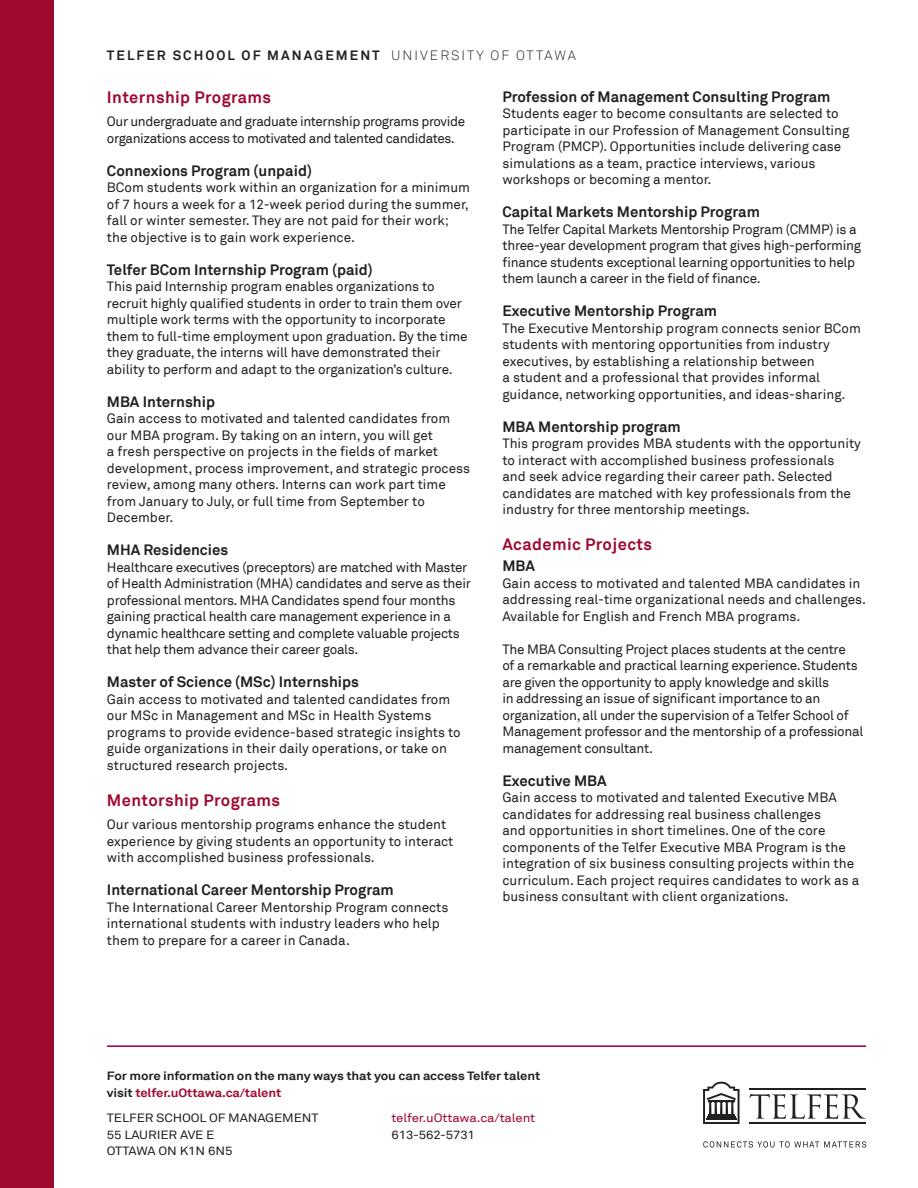
<style>
.page{position:relative;width:918px;height:1188px;background:#fff}
.page>*{position:absolute;margin:0;border:0;box-sizing:border-box;transform-origin:0 0}
.red_header{font:700 16.5px "Akkurat";letter-spacing:.025em;color:#a00a2f}
.t1{font:700 15px "Akkurat";color:#231f20}
.t2{font:13.5px/16.5px "Akkurat";color:#231f20}
.t3{font:13.5px/16.5px "Akkurat";letter-spacing:-.02em;color:#231f20}
.t4{font:13.5px/16.5px "Akkurat";letter-spacing:-.03em;color:#231f20}
.t5{font:700 13.5px "Akkurat";letter-spacing:.15em;color:#231f20}
.NAMES{font:700 12px/16.5px "Akkurat";letter-spacing:-.01em;color:#231f20;scale:1.1 1}
.NAMES-2{font:12px "Akkurat";letter-spacing:-.01em;color:#231f20;scale:1.1 1}
.NAMES-3{font:12px "Akkurat";letter-spacing:-.01em;color:#a00a2f;scale:1.1 1}
.s1{font-weight:300}
.s2{color:#a00a2f}
</style>
<div class="page">
<div style="left:0;top:0;width:54px;height:1188px;background:#a00a2f"></div>
<hr style="left:107px;top:1045px;width:759px;height:2px;background:#98012d">
<svg style="left:703px;top:1141px;width:163px;height:7px"></svg>
<hr style="left:750px;top:1089px;width:116px;height:1px;background:#231f20">
<hr style="left:750px;top:1123px;width:116px;height:1px;background:#231f20">
<svg style="left:703px;top:1082px;width:37px;height:42px"></svg>
<svg style="left:750px;top:1094px;width:116px;height:25px"></svg>
<p class="t5" style="left:107px;top:47px;width:471px">TELFER SCHOOL OF MANAGEMENT <span class="s1">UNIVERSITY OF OTTAWA</span></p>
<p class="t1" style="left:502px;top:87px;width:330px">Profession of Management Consulting Program</p>
<p class="t2" style="left:502px;top:106px;width:349px">Students eager to become consultants are selected to participate in our Profession of Management Consulting Program (PMCP). Opportunities include delivering case simulations as a team, practice interviews, various workshops or becoming a mentor.</p>
<p class="t1" style="left:502px;top:203px;width:259px">Capital Markets Mentorship Program</p>
<p class="t3" style="left:502px;top:221px;width:360px">The Telfer Capital Markets Mentorship Program (CMMP) is a three-year development program that gives high‑performing finance students exceptional learning opportunities to help them launch a career in the field of finance.</p>
<p class="t1" style="left:502px;top:302px;width:216px">Executive Mentorship Program</p>
<p class="t2" style="left:502px;top:320px;width:360px">The Executive Mentorship program connects senior BCom students with mentoring opportunities from industry executives, by establishing a relationship between<br>a student and a professional that provides informal guidance, networking opportunities, and ideas-sharing.</p>
<p class="t1" style="left:502px;top:417px;width:180px">MBA Mentorship program</p>
<p class="t2" style="left:502px;top:436px;width:360px">This program provides MBA students with the opportunity to interact with accomplished business professionals and seek advice regarding their career path. Selected candidates are matched with key professionals from the industry for three mentorship meetings.</p>
<p class="red_header" style="left:502px;top:534px;width:151px">Academic Projects</p>
<p class="t1" style="left:502px;top:557px;width:34px">MBA</p>
<p class="t2" style="left:502px;top:575px;width:365px">Gain access to motivated and talented MBA candidates in addressing real-time organizational needs and challenges.<br>Available for English and French MBA programs.</p>
<p class="t3" style="left:502px;top:641px;width:362px">The MBA Consulting Project places students at the centre<br>of a remarkable and practical learning experience. Students are given the opportunity to apply knowledge and skills<br>in addressing an issue of significant importance to an organization, all under the supervision of a Telfer School of Management professor and the mentorship of a professional management consultant.</p>
<p class="t1" style="left:502px;top:771px;width:106px">Executive MBA</p>
<p class="t2" style="left:502px;top:790px;width:358px">Gain access to motivated and talented Executive MBA candidates for addressing real business challenges<br>and opportunities in short timelines. One of the core components of the Telfer Executive MBA Program is the integration of six business consulting projects within the curriculum. Each project requires candidates to work as a business consultant with client organizations.</p>
<p class="red_header" style="left:107px;top:87px;width:166px">Internship Programs</p>
<p class="t4" style="left:107px;top:114px;width:360px">Our undergraduate and graduate internship programs provide organizations access to motivated and talented candidates.</p>
<p class="t1" style="left:107px;top:161px;width:207px">Connexions Program (unpaid)</p>
<p class="t2" style="left:107px;top:180px;width:365px">BCom students work within an organization for a minimum of 7 hours a week for a 12-week period during the summer, fall or winter semester. They are not paid for their work; the objective is to gain work experience.</p>
<p class="t1" style="left:107px;top:260px;width:267px">Telfer BCom Internship Program (paid)</p>
<p class="t2" style="left:107px;top:279px;width:362px">This paid Internship program enables organizations to recruit highly qualified students in order to train them over multiple work terms with the opportunity to incorporate them to full-time employment upon graduation. By the time they graduate, the interns will have demonstrated their ability to perform and adapt to the organization’s culture.</p>
<p class="t1" style="left:107px;top:392px;width:110px">MBA Internship</p>
<p class="t2" style="left:107px;top:411px;width:365px">Gain access to motivated and talented candidates from our MBA program. By taking on an intern, you will get<br>a fresh perspective on projects in the fields of market development, process improvement, and strategic process review, among many others. Interns can work part time from January to July, or full time from September to December.</p>
<p class="t1" style="left:107px;top:540px;width:123px">MHA Residencies</p>
<p class="t3" style="left:107px;top:559px;width:366px">Healthcare executives (preceptors) are matched with Master of Health Administration (MHA) candidates and serve as their professional mentors. MHA Candidates spend four months gaining practical health care management experience in a dynamic healthcare setting and complete valuable projects that help them advance their career goals.</p>
<p class="t1" style="left:107px;top:672px;width:254px">Master of Science (MSc) Internships</p>
<p class="t2" style="left:107px;top:691px;width:355px">Gain access to motivated and talented candidates from our MSc in Management and MSc in Health Systems programs to provide evidence-based strategic insights to guide organizations in their daily operations, or take on structured research projects.</p>
<p class="red_header" style="left:107px;top:790px;width:175px">Mentorship Programs</p>
<p class="t2" style="left:107px;top:816px;width:348px">Our various mentorship programs enhance the student experience by giving students an opportunity to interact with accomplished business professionals.</p>
<p class="t1" style="left:107px;top:880px;width:288px">International Career Mentorship Program</p>
<p class="t2" style="left:107px;top:899px;width:343px">The International Career Mentorship Program connects international students with industry leaders who help them to prepare for a career in Canada.</p>
<p class="NAMES" style="left:107px;top:1068px;width:395px">For more information on the many ways that you can access Telfer talent visit <span class="s2">telfer.uOttawa.ca/talent</span></p>
<p class="NAMES-3" style="left:392px;top:1111px;width:132px">telfer.uOttawa.ca/talent</p>
<p class="NAMES-2" style="left:392px;top:1127px;width:77px">613-562-5731</p>
<p class="NAMES-2" style="left:107px;top:1111px;width:194px">TELFER SCHOOL OF MANAGEMENT</p>
<p class="NAMES-2" style="left:107px;top:1127px;width:99px">55 LAURIER AVE E</p>
<p class="NAMES-2" style="left:107px;top:1144px;width:116px">OTTAWA ON K1N 6N5</p>
</div>
